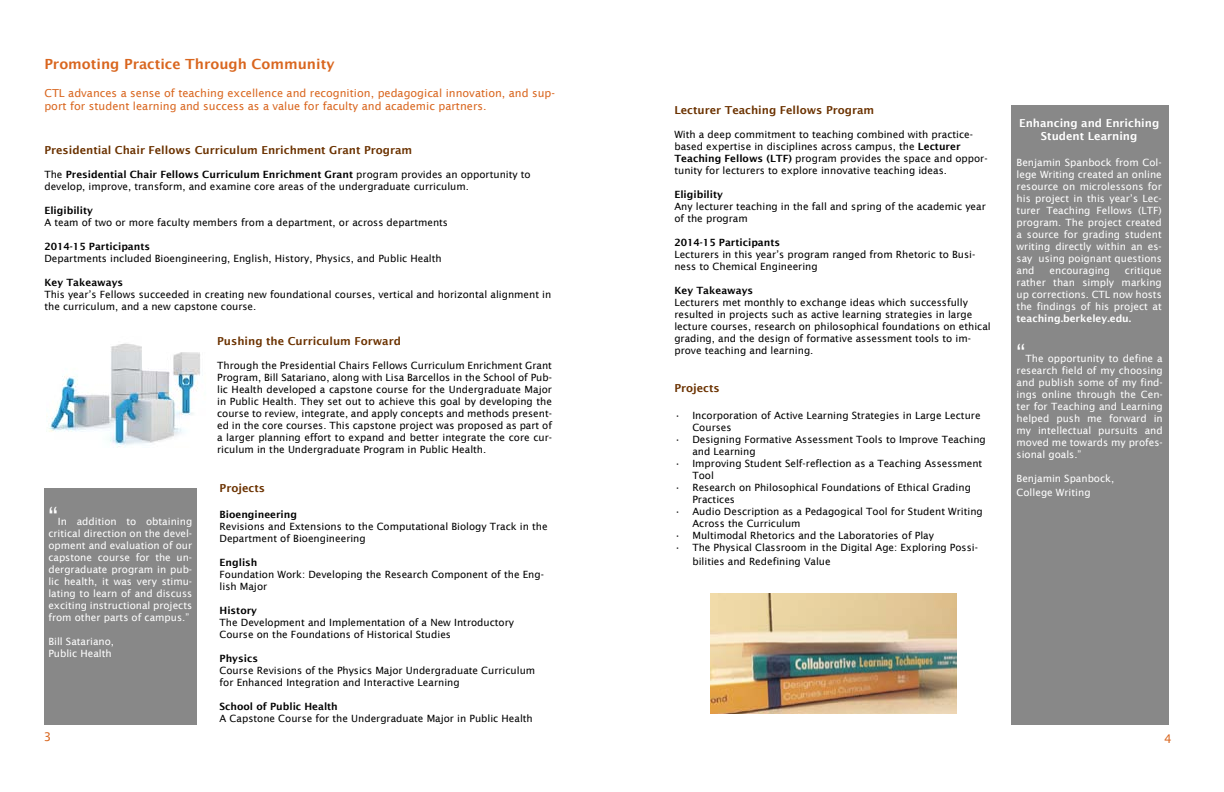
<style>
.page{position:relative;width:1224px;height:792px;background:#fff}
.page>*{position:absolute;margin:0;border:0;box-sizing:border-box;transform-origin:0 0}
.t1{font:24px "Lucida Sans";color:#fff}
.t2{font:24px "Lucida Grande";color:#fff}
.t3{font:700 14px "Lucida Grande";color:#d9661f}
.t4{font:12px "Lucida Sans";color:#d9661f}
.t5{font:11px/13.2px "Lucida Sans";color:#d9661f}
.t6{font:600 11px "Lucida Sans";color:#6c3302}
.t7{font:600 11px/13.2px "Lucida Sans";color:#fff;text-align:center}
.t8{font:10px/12px "Lucida Sans";color:#000}
.t9{font:10px/12px "Lucida Sans";color:#fff;text-align:justify}
.t10{font:600 10px "Lucida Sans";color:#000}
.t11{font:600 10px "Lucida Sans";color:#fff}
.s1{font-weight:600}
</style>
<div class="page">
<img style="left:49px;top:343px;width:151px;height:105px">
<div style="left:1012px;top:106px;width:157px;height:619px;background:#888"></div>
<div style="left:44px;top:489px;width:153px;height:236px;background:#888"></div>
<img style="left:710px;top:594px;width:246px;height:119px">
<h2 class="t3" style="left:44px;top:53px;width:292px">Promoting Practice Through Community</h2>
<p class="t5" style="left:44px;top:86px;width:512px">CTL advances a sense of teaching excellence and recognition, pedagogical innovation, and sup&shy;port for student learning and success as a value for faculty and academic partners.</p>
<p class="t6" style="left:44px;top:144px;width:369px">Presidential Chair Fellows Curriculum Enrichment Grant Program</p>
<p class="t8" style="left:44px;top:168px;width:488px">The <span class="s1">Presidential Chair Fellows Curriculum Enrichment Grant</span> program provides an opportunity to develop, improve, transform, and examine core areas of the undergraduate curriculum.</p>
<p class="t10" style="left:44px;top:205px;width:50px">Eligibility</p>
<p class="t8" style="left:44px;top:216px;width:405px">A team of two or more faculty members from a department, or across departments</p>
<p class="t10" style="left:44px;top:241px;width:107px">2014-15 Participants</p>
<p class="t8" style="left:44px;top:252px;width:399px">Departments included Bioengineering, English, History, Physics, and Public Health</p>
<p class="t10" style="left:44px;top:277px;width:80px">Key Takeaways</p>
<p class="t8" style="left:44px;top:288px;width:508px">This year’s Fellows succeeded in creating new foundational courses, vertical and horizontal alignment in the curriculum, and a new capstone course.</p>
<h1 class="t2" style="left:48px;top:503px;width:11px">“</h1>
<p class="t9" style="left:48px;top:516px;width:145px;text-indent:10px">In addition to obtaining critical direction on the devel&shy;opment and evaluation of our capstone course for the un&shy;dergraduate program in pub&shy;lic health, it was very stimu&shy;lating to learn of and discuss exciting instructional projects from other parts of campus.”</p>
<p class="t9" style="left:48px;top:636px;width:67px">Bill Satariano,<br>Public Health</p>
<p class="t6" style="left:217px;top:335px;width:185px">Pushing the Curriculum Forward</p>
<p class="t8" style="left:217px;top:360px;width:336px;text-align:justify">Through the Presidential Chairs Fellows Curriculum Enrichment Grant Program, Bill Satariano, along with Lisa Barcellos in the School of Pub&shy;lic Health developed a capstone course for the Undergraduate Major in Public Health. They set out to achieve this goal by developing the course to review, integrate, and apply concepts and methods present&shy;ed in the core courses. This capstone project was proposed as part of a larger planning effort to expand and better integrate the core cur&shy;riculum in the Undergraduate Program in Public Health.</p>
<p class="t6" style="left:220px;top:481px;width:47px">Projects</p>
<p class="t10" style="left:220px;top:509px;width:79px">Bioengineering</p>
<p class="t8" style="left:220px;top:520px;width:330px">Revisions and Extensions to the Computational Biology Track in the<br>Department of Bioengineering</p>
<p class="t10" style="left:220px;top:557px;width:39px">English</p>
<p class="t8" style="left:220px;top:568px;width:326px">Foundation Work: Developing the Research Component of the Eng&shy;lish Major</p>
<p class="t10" style="left:220px;top:605px;width:39px">History</p>
<p class="t8" style="left:220px;top:616px;width:296px">The Development and Implementation of a New Introductory<br>Course on the Foundations of Historical Studies</p>
<p class="t10" style="left:220px;top:653px;width:40px">Physics</p>
<p class="t8" style="left:220px;top:664px;width:317px">Course Revisions of the Physics Major Undergraduate Curriculum for Enhanced Integration and Interactive Learning</p>
<p class="t10" style="left:220px;top:701px;width:120px">School of Public Health</p>
<p class="t8" style="left:220px;top:712px;width:315px">A Capstone Course for the Undergraduate Major in Public Health</p>
<p class="t6" style="left:674px;top:104px;width:201px">Lecturer Teaching Fellows Program</p>
<p class="t8" style="left:674px;top:128px;width:315px">With a deep commitment to teaching combined with practice&shy;based expertise in disciplines across campus, the <span class="s1">Lecturer Teaching Fellows (LTF)</span> program provides the space and oppor&shy;tunity for lecturers to explore innovative teaching ideas.</p>
<p class="t10" style="left:674px;top:189px;width:50px">Eligibility</p>
<p class="t8" style="left:674px;top:200px;width:313px">Any lecturer teaching in the fall and spring of the academic year of the program</p>
<p class="t10" style="left:674px;top:237px;width:107px">2014-15 Participants</p>
<p class="t8" style="left:674px;top:248px;width:303px">Lecturers in this year’s program ranged from Rhetoric to Busi&shy;ness to Chemical Engineering</p>
<p class="t10" style="left:674px;top:285px;width:80px">Key Takeaways</p>
<p class="t8" style="left:674px;top:296px;width:318px">Lecturers met monthly to exchange ideas which successfully resulted in projects such as active learning strategies in large lecture courses, research on philosophical foundations on ethical grading, and the design of formative assessment tools to im&shy;prove teaching and learning.</p>
<p class="t6" style="left:674px;top:382px;width:47px">Projects</p>
<p class="t8" style="left:692px;top:409px;width:290px;text-indent:-18px">• Incorporation of Active Learning Strategies in Large Lecture<br>Courses</p>
<p class="t8" style="left:692px;top:433px;width:295px;text-indent:-18px">• Designing Formative Assessment Tools to Improve Teaching and Learning</p>
<p class="t8" style="left:692px;top:457px;width:291px;text-indent:-18px">• Improving Student Self-reflection as a Teaching Assessment<br>Tool</p>
<p class="t8" style="left:692px;top:481px;width:280px;text-indent:-18px">• Research on Philosophical Foundations of Ethical Grading<br>Practices</p>
<p class="t8" style="left:692px;top:505px;width:292px;text-indent:-18px">• Audio Description as a Pedagogical Tool for Student Writing<br>Across the Curriculum</p>
<p class="t8" style="left:674px;top:529px;width:261px">• Multimodal Rhetorics and the Laboratories of Play</p>
<p class="t8" style="left:692px;top:540px;width:287px;line-height:14.4px;text-indent:-18px">• The Physical Classroom in the Digital Age: Exploring Possi&shy;bilities and Redefining Value</p>
<p class="t7" style="left:1019px;top:117px;width:142px">Enhancing and Enriching<br>Student Learning</p>
<p class="t9" style="left:1017px;top:156px;width:147px">Benjamin Spanbock from Col&shy;lege Writing created an online resource on microlessons for his project in this year’s Lec&shy;turer Teaching Fellows (LTF) program. The project created a source for grading student writing directly within an es&shy;say using poignant questions and</p>
<p class="t9" style="left:1017px;top:264px;width:147px;text-indent:108px">critique rather than simply marking up corrections. CTL now hosts the findings of his project at</p>
<p class="t11" style="left:1017px;top:312px;width:116px">teaching.berkeley.edu.</p>
<h1 class="t1" style="left:1017px;top:340px;width:10px">“</h1>
<p class="t9" style="left:1017px;top:353px;width:148px;text-indent:9px">The opportunity to define a research field of my choosing and publish some of my find&shy;ings online through the Cen&shy;ter for Teaching and Learning helped push me forward in my intellectual pursuits and moved me towards my profes&shy;sional goals.”</p>
<p class="t9" style="left:1017px;top:472px;width:99px;line-height:13.2px">Benjamin Spanbock,<br>College Writing</p>
<p class="t9" style="left:1050px;top:264px;width:62px">encouraging</p>
<p class="t4" style="left:44px;top:730px;width:9px">3</p>
<p class="t4" style="left:1164px;top:732px;width:9px">4</p>
</div>
